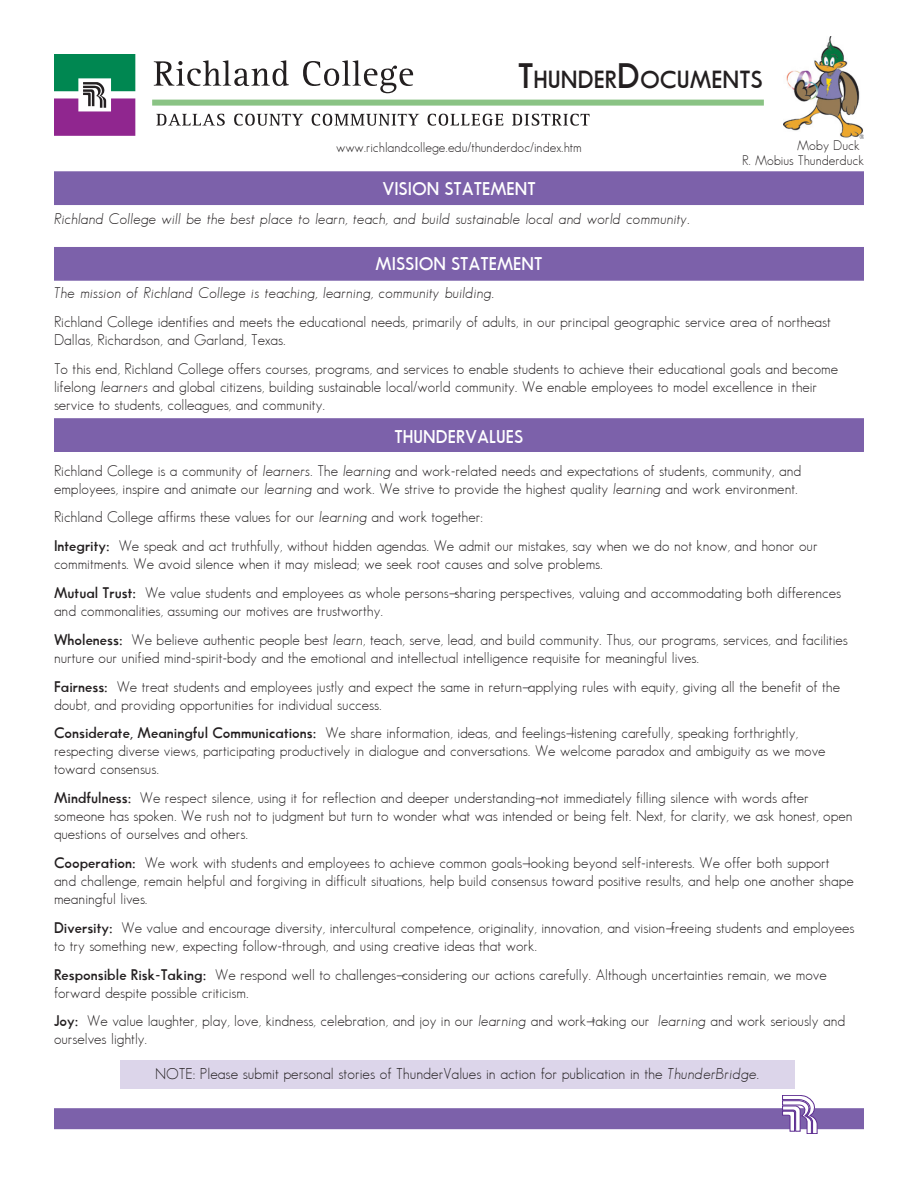
<style>
.page{position:relative;width:918px;height:1188px;background:#fff}
.page>*{position:absolute;margin:0;border:0;box-sizing:border-box;transform-origin:0 0}
.t1{font:600 24.15px "Sans Serif FLF";color:#231f20}
.t2{font:600 18px "Sans Serif FLF";color:#fff}
.t3{font:15.3px "Sans Serif FLF";color:#231f20}
.t4{font:15px/18px "Sans Serif FLF";color:#231f20}
.t5{font:italic 15px "Sans Serif FLF";color:#231f20}
.t6{font:13.5px/15px "Sans Serif FLF";color:#231f20;text-align:right}
.s1{font-size:34.5px}
.s2{font-style:italic}
.s3{font-weight:600}
</style>
<div class="page">
<svg style="left:154px;top:60px;width:135px;height:26px"></svg>
<svg style="left:303px;top:60px;width:110px;height:33px"></svg>
<svg style="left:54px;top:54px;width:81px;height:82px;background:#667185"></svg>
<svg style="left:156px;top:114px;width:69px;height:12px"></svg>
<svg style="left:234px;top:114px;width:69px;height:12px"></svg>
<svg style="left:312px;top:114px;width:107px;height:12px"></svg>
<svg style="left:428px;top:114px;width:75px;height:12px"></svg>
<svg style="left:512px;top:114px;width:78px;height:12px"></svg>
<div style="left:54px;top:1108px;width:810px;height:21px;background:#7c61aa"></div>
<svg style="left:782px;top:1095px;width:36px;height:39px"></svg>
<img style="left:783px;top:36px;width:81px;height:102px">
<div style="left:55px;top:172px;width:808px;height:32px;background:#7c61aa"></div>
<div style="left:54px;top:171px;width:810px;height:34px;border:2px solid #7c61aa"></div>
<div style="left:55px;top:248px;width:808px;height:32px;background:#7c61aa"></div>
<div style="left:54px;top:247px;width:810px;height:34px;border:2px solid #7c61aa"></div>
<div style="left:152px;top:100px;width:612px;height:6px;background:#8ac384"></div>
<div style="left:55px;top:419px;width:808px;height:32px;background:#7c61aa"></div>
<div style="left:54px;top:418px;width:810px;height:34px;border:2px solid #7c61aa"></div>
<div style="left:120px;top:1060px;width:675px;height:28px;background:#dcd5ea"></div>
<h1 class="t1" style="left:518px;top:66px;width:247px"><span class="s1">T</span>hunder<span class="s1">D</span>ocuments</h1>
<p class="t6" style="left:336px;top:139px;width:247px">www.richlandcollege.edu/thunderdoc/index.htm</p>
<p class="t2" style="left:382px;top:179px;width:155px">Vision Statement</p>
<p class="t5" style="left:54px;top:211px;width:637px">Richland College will be the best place to learn, teach, and build sustainable local and world community.</p>
<p class="t2" style="left:376px;top:254px;width:11px">MISSION</p>
<p class="t2" style="left:451px;top:254px;width:12px">STATEMENT</p>
<p class="t6" style="left:742px;top:138px;width:123px">“Moby Duck“<br>R. Mobius Thunderduck</p>
<p class="t5" style="left:54px;top:285px;width:441px">The mission of Richland College is teaching, learning, community building.</p>
<p class="t4" style="left:54px;top:313px;width:778px">Richland College identifies and meets the educational needs, primarily of adults, in our principal geographic service area of northeast<br>Dallas, Richardson, and Garland, Texas.</p>
<p class="t4" style="left:54px;top:360px;width:786px">To this end, Richland College offers courses, programs, and services to enable students to achieve their educational goals and become lifelong <span class="s2">learners</span> and global citizens, building sustainable local/world community. We enable employees to model excellence in their service to students, colleagues, and community.</p>
<p class="t2" style="left:395px;top:427px;width:130px">ThunderValues</p>
<p class="t4" style="left:54px;top:461px;width:749px">Richland College is a community of <span class="s2">learners</span>. The <span class="s2">learning</span> and work-related needs and expectations of students, community, and employees, inspire and animate our <span class="s2">learning</span> and work. We strive to provide the highest quality <span class="s2">learning</span> and work environment.</p>
<p class="t4" style="left:54px;top:503px;width:765px;line-height:28.8px">Richland College affirms these values for our <span class="s2">learning</span> and work together:<br><span class="s3">Integrity:</span> We speak and act truthfully, without hidden agendas. We admit our mistakes, say when we do not know, and honor our</p>
<p class="t4" style="left:54px;top:549px;width:788px;line-height:28.8px">commitments. We avoid silence when it may mislead; we seek root causes and solve problems.<br><span class="s3">Mutual Trust:</span> We value students and employees as whole persons–sharing perspectives, valuing and accommodating both differences</p>
<p class="t4" style="left:54px;top:596px;width:795px;line-height:28.8px">and commonalities, assuming our motives are trustworthy.<br><span class="s3">Wholeness:</span> We believe authentic people best <span class="s2">learn</span>, teach, serve, lead, and build community. Thus, our programs, services, and facilities</p>
<p class="t4" style="left:54px;top:643px;width:788px;line-height:28.8px">nurture our unified mind-spirit-body and the emotional and intellectual intelligence requisite for meaningful lives.<br><span class="s3">Fairness:</span> We treat students and employees justly and expect the same in return–applying rules with equity, giving all the benefit of the</p>
<p class="t4" style="left:54px;top:690px;width:746px;line-height:28.8px">doubt, and providing opportunities for individual success.<br><span class="s3">Considerate, Meaningful Communications:</span> We share information, ideas, and feelings–listening carefully, speaking forthrightly,</p>
<p class="t4" style="left:54px;top:742px;width:773px">respecting diverse views, participating productively in dialogue and conversations. We welcome paradox and ambiguity as we move toward consensus.</p>
<p class="t4" style="left:54px;top:789px;width:800px"><span class="s3">Mindfulness:</span> We respect silence, using it for reflection and deeper understanding–not immediately filling silence with words after someone has spoken. We rush not to judgment but turn to wonder what was intended or being felt. Next, for clarity, we ask honest, open questions of ourselves and others.</p>
<p class="t4" style="left:54px;top:854px;width:801px"><span class="s3">Cooperation:</span> We work with students and employees to achieve common goals–looking beyond self-interests. We offer both support and challenge, remain helpful and forgiving in difficult situations, help build consensus toward positive results, and help one another shape meaningful lives.</p>
<p class="t4" style="left:54px;top:918px;width:802px"><span class="s3">Diversity:</span> We value and encourage diversity, intercultural competence, originality, innovation, and vision–freeing students and employees to try something new, expecting follow-through, and using creative ideas that work.</p>
<p class="t4" style="left:54px;top:965px;width:774px"><span class="s3">Responsible Risk-Taking:</span> We respond well to challenges–considering our actions carefully. Although uncertainties remain, we move forward despite possible criticism.</p>
<p class="t4" style="left:54px;top:1012px;width:793px"><span class="s3">Joy:</span> We value laughter, play, love, kindness, celebration, and joy in our <span class="s2">learning</span> and work–taking our <span class="s2">learning</span> and work seriously and ourselves lightly.</p>
<p class="t3" style="left:155px;top:1065px;width:606px">NOTE: Please submit personal stories of ThunderValues in action for publication in the <span class="s2">ThunderBridge</span>.</p>
</div>
